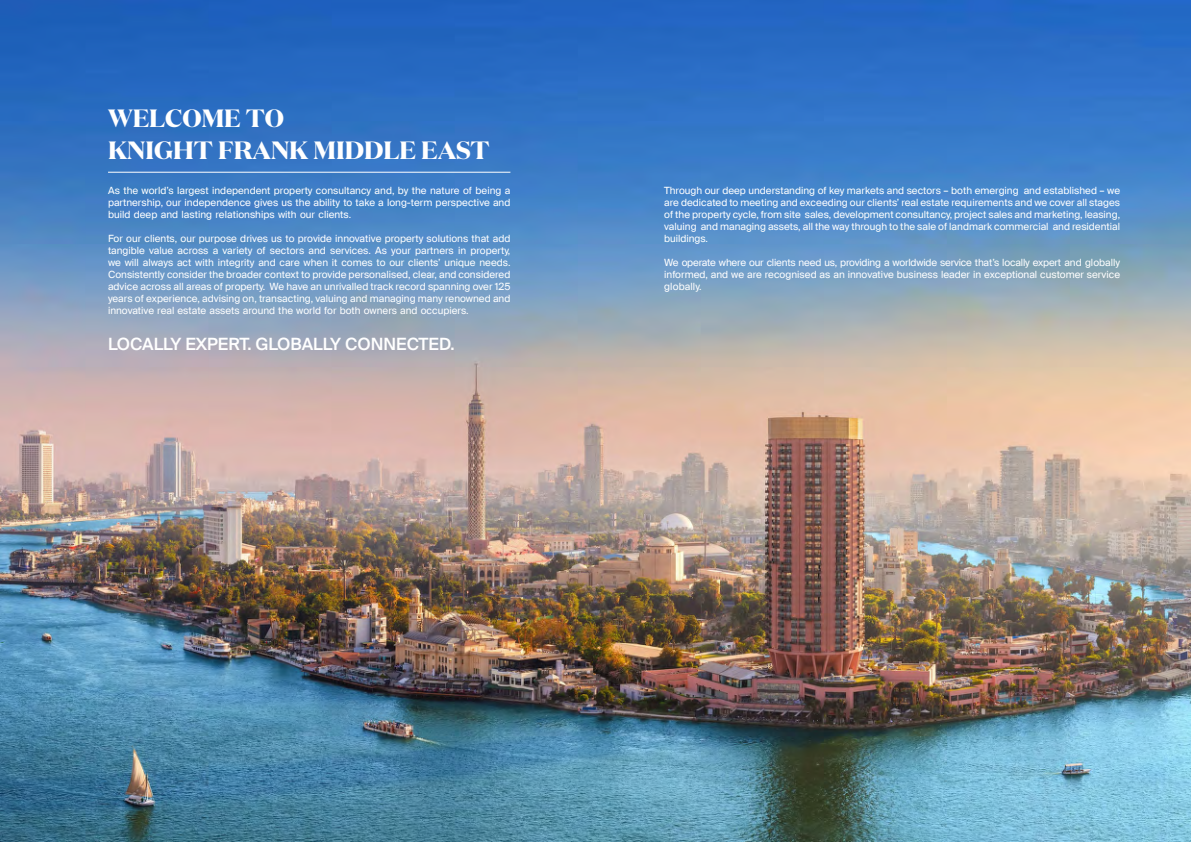
<style>
.page{position:relative;width:1191px;height:842px;background:#fff}
.page>*{position:absolute;margin:0;border:0;box-sizing:border-box;transform-origin:0 0}
.t1{font:700 25px "Domaine Display";color:#fff}
.t2{font:500 17px "Suisse Intl";color:#fff}
.t3{font:10px/12px "Suisse Intl";color:#fff;text-align:justify}
</style>
<div class="page">
<img style="left:0;top:0;width:1191px;height:842px">
<hr style="left:108px;top:172px;width:402px;height:1px;background:#fff">
<p class="t1" style="left:108px;top:102px;width:178px">WELCOME TO</p>
<p class="t1" style="left:108px;top:134px;width:383px">KNIGHT FRANK MIDDLE EAST</p>
<p class="t3" style="left:108px;top:185px;width:404px">As the world’s largest independent property consultancy and, by the nature of being a partnership, our independence gives us the ability to take a long-term perspective and build deep and lasting relationships with our clients.</p>
<p class="t3" style="left:108px;top:233px;width:404px">For our clients, our purpose drives us to provide innovative property solutions that add tangible value across a variety of sectors and services. As your partners in property, we will always act with integrity and care when it comes to our clients’ unique needs.<br>Consistently consider the broader context to provide personalised, clear, and considered advice across all areas of property. We have an unrivalled track record spanning over 125 years of experience, advising on, transacting, valuing and managing many renowned and innovative real estate assets around the world for both owners and occupiers.</p>
<p class="t2" style="left:108px;top:334px;width:348px">LOCALLY EXPERT. GLOBALLY CONNECTED.</p>
<p class="t3" style="left:664px;top:185px;width:457px">Through our deep understanding of key markets and sectors – both emerging and established – we are dedicated to meeting and exceeding our clients’ real estate requirements and we cover all stages of the property cycle, from site sales, development consultancy, project sales and marketing, leasing, valuing and managing assets, all the way through to the sale of landmark commercial and residential buildings.</p>
<p class="t3" style="left:664px;top:257px;width:457px">We operate where our clients need us, providing a worldwide service that’s locally expert and globally informed, and we are recognised as an innovative business leader in exceptional customer service globally.</p>
</div>
